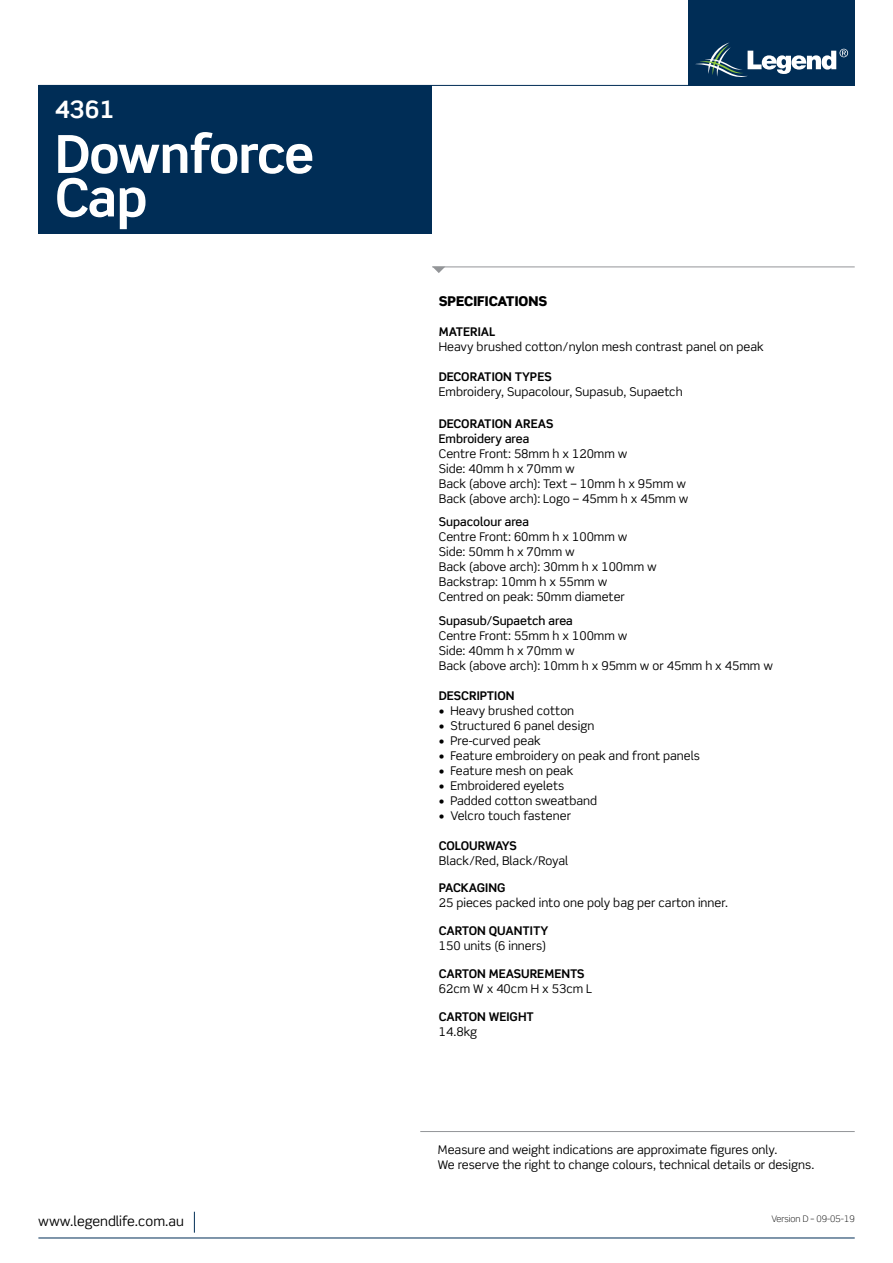
<style>
.page{position:relative;width:893px;height:1263px;background:#fff}
.page>*{position:absolute;margin:0;border:0;box-sizing:border-box;transform-origin:0 0}
.t1{font:700 52.5px/43.5px "Scene Std";letter-spacing:-.02em;color:#fff}
.t2{font:700 24px "Scene Std";color:#fff}
.t3{font:13.5px "Scene Std";color:#000}
.t4{font:900 13.5px "Scene Std";color:#000}
.t5{font:12px/15px "Scene Std";color:#000}
.t6{font:700 12px "Scene Std";color:#000}
.t7{font:500 12px "Scene Std";color:#000}
.t8{font:700 12px "Scene Std";letter-spacing:-.02em;color:#000}
.t9{font:300 9px "Scene Std";color:#000}
</style>
<div class="page">
<div style="left:38px;top:85px;width:394px;height:149px;background:#002d56"></div>
<hr style="left:420px;top:1131px;width:435px;height:1px;background:#939598">
<hr style="left:38px;top:85px;width:817px;height:1px;background:#002d56">
<hr style="left:38px;top:1237px;width:817px;height:1px;background:#002d56">
<svg style="left:194px;top:1212px;width:1px;height:21px"></svg>
<hr style="left:432px;top:267px;width:423px;height:1px;background:#939598">
<svg style="left:432px;top:267px;width:13px;height:6px"></svg>
<div style="left:688px;top:0;width:167px;height:86px;background:#002d56"></div>
<svg style="left:695px;top:43px;width:153px;height:34px"></svg>
<h2 class="t2" style="left:55px;top:94px;width:62px">4361</h2>
<h1 class="t1" style="left:55px;top:132px;width:261px">Downforce<br>Cap</h1>
<p class="t4" style="left:439px;top:292px;width:110px">SPECIFICATIONS</p>
<p class="t6" style="left:439px;top:324px;width:58px">MATERIAL</p>
<p class="t5" style="left:439px;top:339px;width:326px">Heavy brushed cotton/nylon mesh contrast panel on peak</p>
<p class="t6" style="left:439px;top:369px;width:114px">DECORATION TYPES</p>
<p class="t5" style="left:439px;top:384px;width:245px">Embroidery, Supacolour, Supasub, Supaetch</p>
<p class="t6" style="left:439px;top:416px;width:116px">DECORATION AREAS</p>
<p class="t7" style="left:439px;top:431px;width:92px">Embroidery area</p>
<p class="t5" style="left:439px;top:446px;width:251px">Centre Front: 58mm h x 120mm w<br>Side: 40mm h x 70mm w<br>Back (above arch): Text – 10mm h x 95mm w<br>Back (above arch): Logo – 45mm h x 45mm w</p>
<p class="t7" style="left:439px;top:514px;width:92px">Supacolour area</p>
<p class="t5" style="left:439px;top:529px;width:220px">Centre Front: 60mm h x 100mm w<br>Side: 50mm h x 70mm w<br>Back (above arch): 30mm h x 100mm w<br>Backstrap: 10mm h x 55mm w<br>Centred on peak: 50mm diameter</p>
<p class="t7" style="left:439px;top:613px;width:136px">Supasub/Supaetch area</p>
<p class="t5" style="left:439px;top:628px;width:336px">Centre Front: 55mm h x 100mm w<br>Side: 40mm h x 70mm w<br>Back (above arch): 10mm h x 95mm w or 45mm h x 45mm w</p>
<p class="t6" style="left:439px;top:688px;width:77px">DESCRIPTION</p>
<p class="t5" style="left:439px;top:703px;width:137px">• Heavy brushed cotton</p>
<p class="t5" style="left:439px;top:718px;width:157px">• Structured 6 panel design</p>
<p class="t5" style="left:439px;top:733px;width:103px">• Pre-curved peak</p>
<p class="t5" style="left:439px;top:748px;width:263px">• Feature embroidery on peak and front panels</p>
<p class="t5" style="left:439px;top:763px;width:136px">• Feature mesh on peak</p>
<p class="t5" style="left:439px;top:778px;width:127px">• Embroidered eyelets</p>
<p class="t5" style="left:439px;top:793px;width:160px">• Padded cotton sweatband</p>
<p class="t5" style="left:439px;top:808px;width:134px">• Velcro touch fastener</p>
<p class="t8" style="left:439px;top:838px;width:79px">COLOURWAYS</p>
<p class="t5" style="left:439px;top:853px;width:131px">Black/Red, Black/Royal</p>
<p class="t6" style="left:439px;top:880px;width:68px">PACKAGING</p>
<p class="t5" style="left:439px;top:895px;width:291px">25 pieces packed into one poly bag per carton inner.</p>
<p class="t6" style="left:439px;top:923px;width:111px">CARTON QUANTITY</p>
<p class="t5" style="left:439px;top:938px;width:109px">150 units (6 inners)</p>
<p class="t6" style="left:439px;top:966px;width:147px">CARTON MEASUREMENTS</p>
<p class="t5" style="left:439px;top:981px;width:155px">62cm W x 40cm H x 53cm L</p>
<p class="t6" style="left:439px;top:1009px;width:97px">CARTON WEIGHT</p>
<p class="t5" style="left:439px;top:1024px;width:40px">14.8kg</p>
<p class="t5" style="left:438px;top:1142px;width:378px">Measure and weight indications are approximate figures only.<br>We reserve the right to change colours, technical details or designs.</p>
<p class="t3" style="left:38px;top:1213px;width:147px">www.legendlife.com.au</p>
<p class="t9" style="left:771px;top:1213px;width:85px">Version D – 09-05-19</p>
</div>
